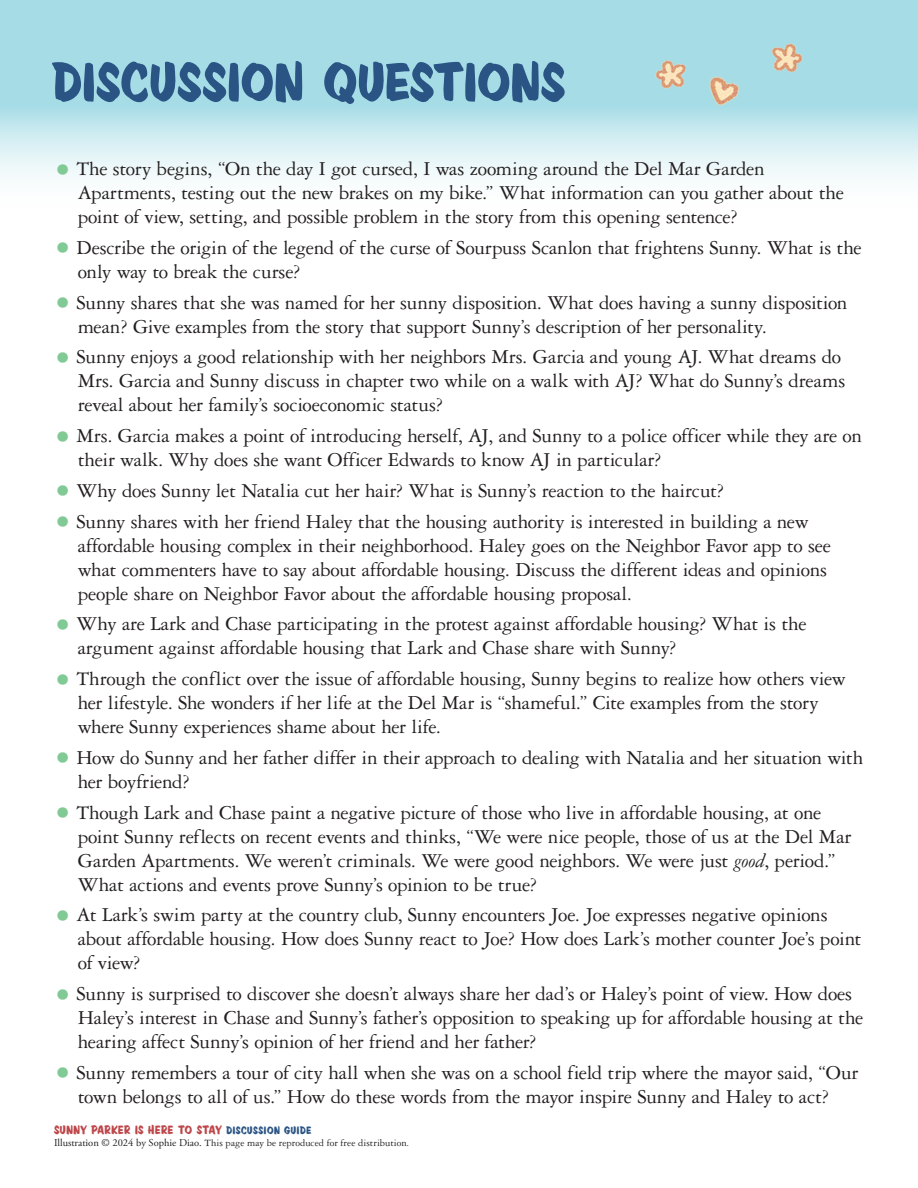
<style>
.page{position:relative;width:918px;height:1188px;background:#fff}
.page>*{position:absolute;margin:0;border:0;box-sizing:border-box;transform-origin:0 0}
.NewMainHead{font:60px "Sign Painter House Showcard";letter-spacing:.02em;color:#2a5484}
.bulleted_lists{font:21px/24px "Garamond 3 LT Std";letter-spacing:-.015em;color:#231f20}
.t1{font:13.5px "Sign Painter House Showcard";letter-spacing:.035em;color:#bd474a}
.t2{font:10.5px "Garamond 3 LT Std";letter-spacing:.005em;color:#231f20}
.s1{font-size:34.5px;color:#81c995}
.s2{font-style:italic}
.s3{font-size:12px;color:#2a5484}
.s4{font-family:"Adobe Garamond Pro"}
</style>
<div class="page">
<svg style="left:0;top:0;width:918px;height:178px;background:#b8e3eb"></svg>
<img style="left:759px;top:38px;width:49px;height:41px">
<img style="left:650px;top:54px;width:49px;height:41px">
<img style="left:699px;top:70px;width:48px;height:41px">
<p class="NewMainHead" style="left:53px;top:47px;width:513px">DISCUSSION QUESTIONS</p>
<p class="bulleted_lists" style="left:78px;top:157px;width:768px;text-indent:-24px"><span class="s1">•</span> The story begins, “On the day I got cursed, I was zooming around the Del Mar Garden<br>Apartments, testing out the new brakes on my bike.” What information can you gather about the point of view, setting, and possible problem in the story from this opening sentence?</p>
<p class="bulleted_lists" style="left:78px;top:236px;width:786px;text-indent:-24px"><span class="s1">•</span> Describe the origin of the legend of the curse of Sourpuss Scanlon that frightens Sunny. What is the only way to break the curse?</p>
<p class="bulleted_lists" style="left:78px;top:290px;width:771px;text-indent:-24px"><span class="s1">•</span> Sunny shares that she was named for her sunny disposition. What does having a sunny disposition mean? Give examples from the story that support Sunny’s description of her personality.</p>
<p class="bulleted_lists" style="left:78px;top:345px;width:769px;text-indent:-24px"><span class="s1">•</span> Sunny enjoys a good relationship with her neighbors Mrs. Garcia and young AJ. What dreams do<br>Mrs. Garcia and Sunny discuss in chapter two while on a walk with AJ? What do Sunny’s dreams reveal about her family’s socioeconomic status?</p>
<p class="bulleted_lists" style="left:78px;top:424px;width:786px;text-indent:-24px"><span class="s1">•</span> Mrs. Garcia makes a point of introducing herself, AJ, and Sunny to a police officer while they are on their walk. Why does she want Officer Edwards to know AJ in particular?</p>
<p class="bulleted_lists" style="left:54px;top:479px;width:672px"><span class="s1">•</span> Why does Sunny let Natalia cut her hair? What is Sunny’s reaction to the haircut?</p>
<p class="bulleted_lists" style="left:78px;top:509px;width:755px;text-indent:-24px"><span class="s1">•</span> Sunny shares with her friend Haley that the housing authority is interested in building a new affordable housing complex in their neighborhood. Haley goes on the Neighbor Favor app to see what commenters have to say about affordable housing. Discuss the different ideas and opinions people share on Neighbor Favor about the affordable housing proposal.</p>
<p class="bulleted_lists" style="left:78px;top:612px;width:730px;text-indent:-24px"><span class="s1">•</span> Why are Lark and Chase participating in the protest against affordable housing? What is the argument against affordable housing that Lark and Chase share with Sunny?</p>
<p class="bulleted_lists" style="left:78px;top:667px;width:770px;text-indent:-24px"><span class="s1">•</span> Through the conflict over the issue of affordable housing, Sunny begins to realize how others view her lifestyle. She wonders if her life at the Del Mar is “shameful.” Cite examples from the story where Sunny experiences shame about her life.</p>
<p class="bulleted_lists" style="left:78px;top:746px;width:787px;text-indent:-24px"><span class="s1">•</span> How do Sunny and her father differ in their approach to dealing with Natalia and her situation with her boyfriend?</p>
<p class="bulleted_lists" style="left:78px;top:800px;width:775px;text-indent:-24px"><span class="s1">•</span> Though Lark and Chase paint a negative picture of those who live in affordable housing, at one point Sunny reflects on recent events and thinks, “We were nice people, those of us at the Del Mar Garden Apartments. We weren’t criminals. We were good neighbors. We were just <span class="s2">good</span>, period.” What actions and events prove Sunny’s opinion to be true?</p>
<p class="bulleted_lists" style="left:78px;top:903px;width:785px;text-indent:-24px"><span class="s1">•</span> At Lark’s swim party at the country club, Sunny encounters Joe. Joe expresses negative opinions about affordable housing. How does Sunny react to Joe? How does Lark’s mother counter Joe’s point of view?</p>
<p class="bulleted_lists" style="left:78px;top:982px;width:787px;text-indent:-24px"><span class="s1">•</span> Sunny is surprised to discover she doesn’t always share her dad’s or Haley’s point of view. How does<br>Haley’s interest in Chase and Sunny’s father’s opposition to speaking up for affordable housing at the hearing affect Sunny’s opinion of her friend and her father?</p>
<p class="bulleted_lists" style="left:54px;top:1061px;width:806px;text-align:center"><span class="s1">•</span> Sunny remembers a tour of city hall when she was on a school field trip where the mayor said, “Our town belongs to all of us.” How do these words from the mayor inspire Sunny and Haley to act?</p>
<p class="t1" style="left:54px;top:1122px;width:259px">SUNNY PARKER IS HERE TO STAY <span class="s3">DISCUSSION GUIDE</span></p>
<p class="t2" style="left:54px;top:1137px;width:357px"><span class="s4">Illustration © 2024 by Sophie Diao.</span> This page may be reproduced for free distribution.</p>
</div>
